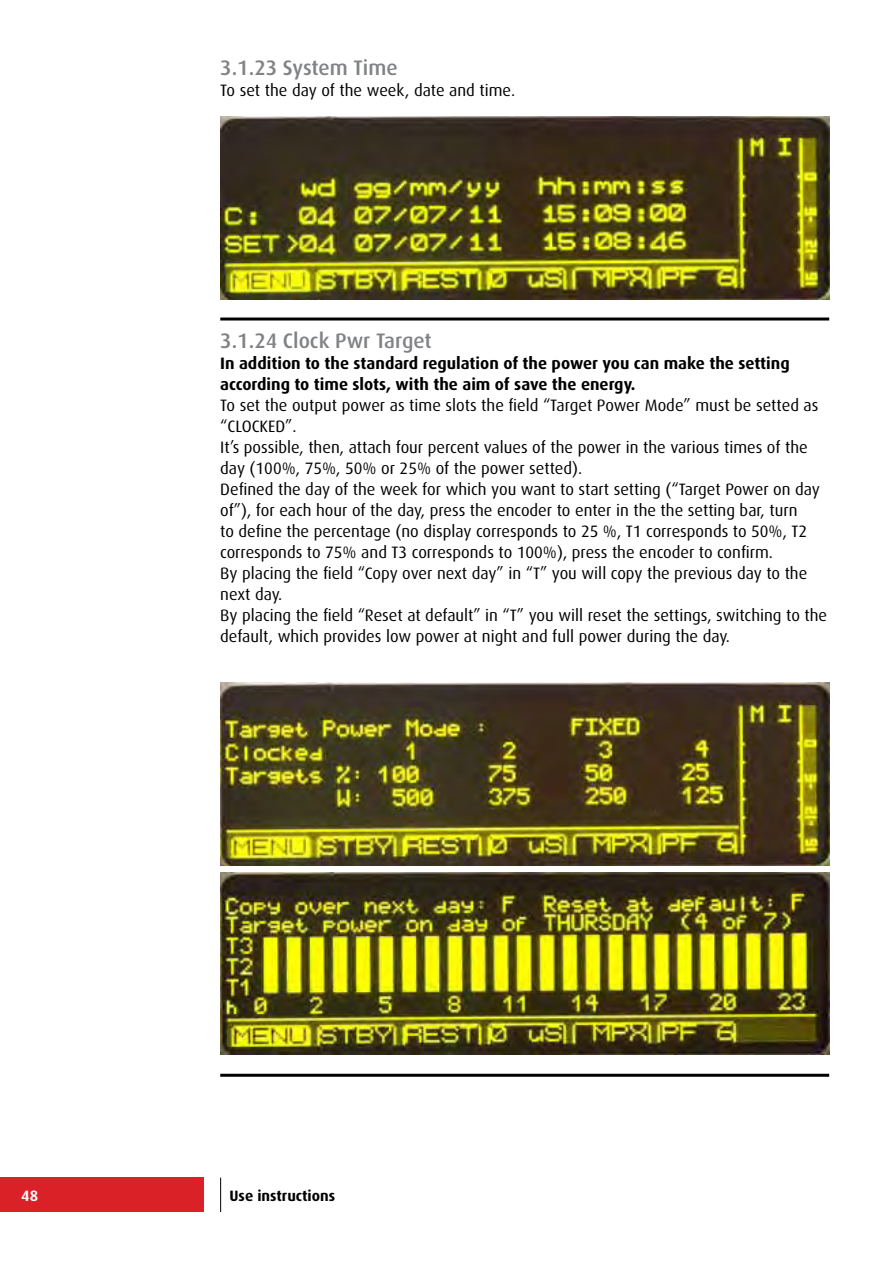
<style>
.page{position:relative;width:893px;height:1263px;background:#fff}
.page>*{position:absolute;margin:0;border:0;box-sizing:border-box;transform-origin:0 0}
.t1{font:500 21px "Dax";color:#808285}
.t2{font:16.5px/21px "Dax";color:#000}
.t3{font:700 16.5px/21px "Dax";color:#000}
.t4{font:700 15px "Dax";color:#000}
.t5{font:700 15px "Dax";color:#fff}
</style>
<div class="page">
<div style="left:0;top:1178px;width:203px;height:34px;background:#da2128"></div>
<hr style="left:220px;top:1178px;width:1px;height:34px;background:#000">
<img style="left:220px;top:116px;width:609px;height:184px">
<hr style="left:220px;top:317px;width:609px;height:3px;background:#000">
<img style="left:221px;top:682px;width:608px;height:183px">
<img style="left:221px;top:872px;width:608px;height:182px">
<hr style="left:220px;top:1074px;width:609px;height:3px;background:#000">
<p class="t1" style="left:220px;top:56px;width:179px">3.1.23 System Time</p>
<p class="t2" style="left:220px;top:80px;width:296px">To set the day of the week, date and time.</p>
<p class="t1" style="left:220px;top:329px;width:213px">3.1.24 Clock Pwr Target</p>
<p class="t3" style="left:220px;top:353px;width:571px">In addition to the standard regulation of the power you can make the setting according to time slots, with the aim of save the energy.</p>
<p class="t2" style="left:220px;top:395px;width:608px">To set the output power as time slots the field “Target Power Mode” must be setted as “CLOCKED”.<br>It’s possible, then, attach four percent values of the power in the various times of the day (100%, 75%, 50% or 25% of the power setted).<br>Defined the day of the week for which you want to start setting (“Target Power on day of”), for each hour of the day, press the encoder to enter in the the setting bar, turn<br>to define the percentage (no display corresponds to 25 %, T1 corresponds to 50%, T2 corresponds to 75% and T3 corresponds to 100%), press the encoder to confirm.<br>By placing the field “Copy over next day” in “T” you will copy the previous day to the next day.<br>By placing the field “Reset at default” in “T” you will reset the settings, switching to the default, which provides low power at night and full power during the day.</p>
<p class="t5" style="left:21px;top:1187px;width:18px">48</p>
<p class="t4" style="left:230px;top:1187px;width:107px">Use instructions</p>
</div>
